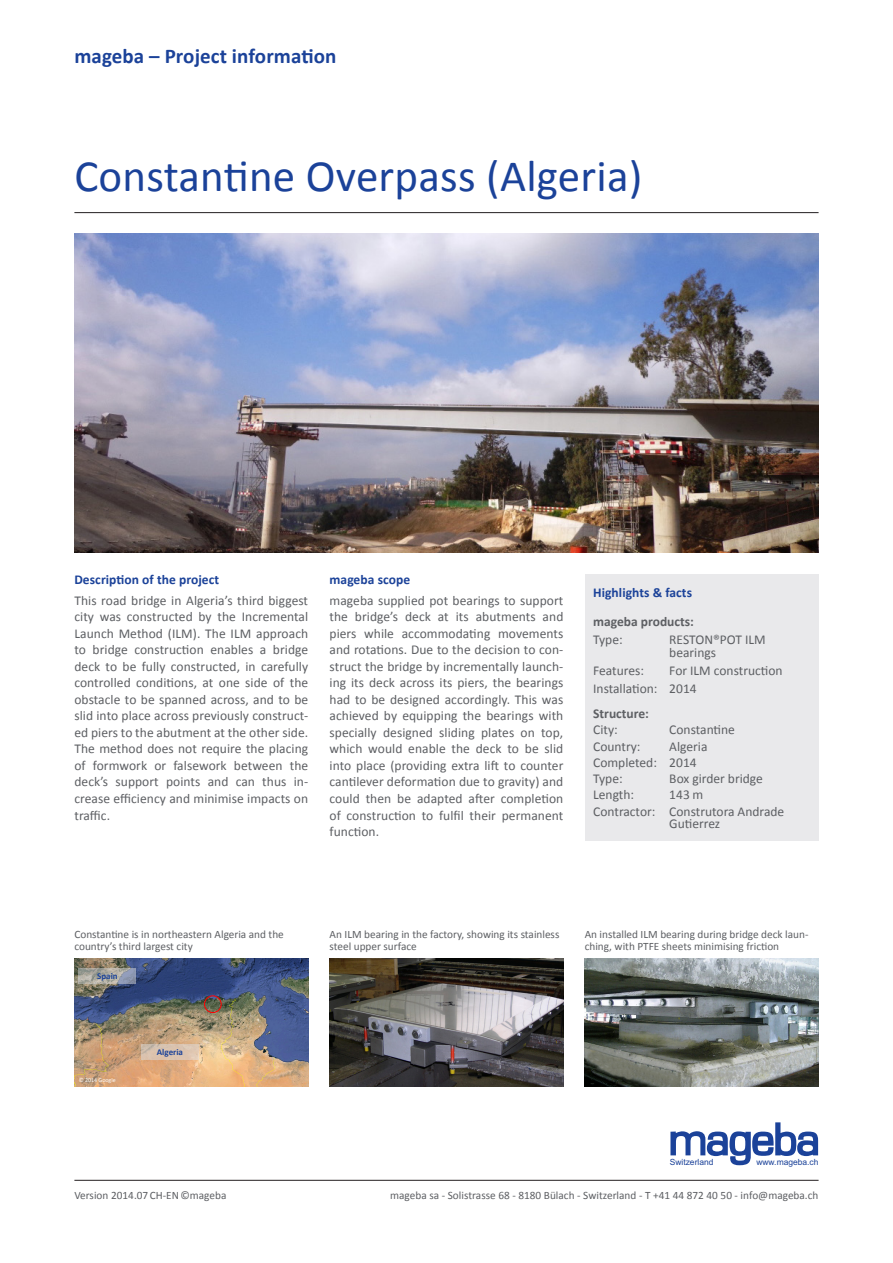
<style>
.page{position:relative;width:893px;height:1263px;background:#fff}
.page>*{position:absolute;margin:0;border:0;box-sizing:border-box;transform-origin:0 0}
.Header_top_Frontp{font:45px "Calibri";letter-spacing:.005em;color:#1b4299}
.t1{font:700 21px "Calibri";letter-spacing:.005em;color:#1b4299}
.Fliesstext{font:13.5px/16.5px "Calibri";letter-spacing:.005em;color:#5d5f63;text-align:justify}
.Aufzählung_Highlight{font:13.5px/13.5px "Calibri";color:#5d5f63}
.Title_Inhalt{font:700 13.5px "Calibri";letter-spacing:.005em;color:#1b4299}
.Highlight-Box_Aufzäh{font:700 13.5px "Calibri";color:#5d5f63}
.Bildbeschreibung{font:11.25px/12px "Calibri";color:#5d5f63}
.t2{font:700 9px "Calibri";color:#1b4299}
.t3{font:8.55px "Arial";color:#1b4299}
.t4{font:6px "Calibri";color:#fff}
</style>
<div class="page">
<svg style="left:670px;top:1122px;width:148px;height:43px"></svg>
<hr style="left:74px;top:212px;width:745px;height:1px;background:#231f20">
<hr style="left:74px;top:1180px;width:745px;height:1px;background:#231f20">
<img style="left:74px;top:959px;width:234px;height:127px">
<div style="left:204px;top:995px;width:18px;height:18px;border:1px solid #f00;border-radius:50%"></div>
<img style="left:74px;top:234px;width:745px;height:319px">
<img style="left:330px;top:959px;width:233px;height:127px">
<img style="left:585px;top:959px;width:234px;height:127px">
<div style="left:585px;top:574px;width:234px;height:266px;background:#e9e9eb"></div>
<svg style="left:79px;top:968px;width:57px;height:15px"></svg>
<svg style="left:141px;top:1044px;width:58px;height:15px"></svg>
<p class="t1" style="left:74px;top:42px;width:263px">mageba – Project information</p>
<p class="Header_top_Frontp" style="left:74px;top:148px;width:569px">Constantine Overpass (Algeria)</p>
<p class="Title_Inhalt" style="left:74px;top:571px;width:146px">Description of the project</p>
<p class="Fliesstext" style="left:74px;top:592px;width:235px">This road bridge in Algeria’s third biggest city was constructed by the Incremental Launch Method (ILM). The ILM approach to bridge construction enables a bridge deck to be fully constructed, in carefully controlled conditions, at one side of the obstacle to be spanned across, and to be slid into place across previously construct&shy;ed piers to the abutment at the other side.<br>The method does not require the placing of formwork or falsework between the deck’s support points and can thus in&shy;crease efficiency and minimise impacts on traffic.</p>
<p class="Title_Inhalt" style="left:330px;top:571px;width:82px">mageba scope</p>
<p class="Fliesstext" style="left:330px;top:592px;width:235px">mageba supplied pot bearings to support the bridge’s deck at its abutments and piers while accommodating movements and rotations. Due to the decision to con&shy;struct the bridge by incrementally launch&shy;ing its deck across its piers, the bearings had to be designed accordingly. This was achieved by equipping the bearings with specially designed sliding plates on top, which would enable the deck to be slid into place (providing extra lift to counter cantilever deformation due to gravity) and could then be adapted after completion of construction to fulfil their permanent function.</p>
<p class="Title_Inhalt" style="left:593px;top:584px;width:100px">Highlights &amp; facts</p>
<p class="Highlight-Box_Aufzäh" style="left:593px;top:613px;width:102px">mageba products:</p>
<p class="Aufzählung_Highlight" style="left:593px;top:633px;width:31px">Type:</p>
<p class="Aufzählung_Highlight" style="left:669px;top:633px;width:98px">RESTON®POT ILM bearings</p>
<p class="Aufzählung_Highlight" style="left:593px;top:664px;width:52px">Features:</p>
<p class="Aufzählung_Highlight" style="left:669px;top:664px;width:115px">For ILM construction</p>
<p class="Aufzählung_Highlight" style="left:593px;top:682px;width:105px">Installation: 2014</p>
<p class="Highlight-Box_Aufzäh" style="left:593px;top:705px;width:57px">Structure:</p>
<p class="Aufzählung_Highlight" style="left:593px;top:723px;width:26px">City:</p>
<p class="Aufzählung_Highlight" style="left:669px;top:723px;width:67px">Constantine</p>
<p class="Aufzählung_Highlight" style="left:593px;top:739px;width:49px">Country:</p>
<p class="Aufzählung_Highlight" style="left:669px;top:739px;width:40px">Algeria</p>
<p class="Aufzählung_Highlight" style="left:593px;top:755px;width:105px">Completed: 2014</p>
<p class="Aufzählung_Highlight" style="left:593px;top:772px;width:31px">Type:</p>
<p class="Aufzählung_Highlight" style="left:669px;top:772px;width:95px">Box girder bridge</p>
<p class="Aufzählung_Highlight" style="left:593px;top:788px;width:42px">Length:</p>
<p class="Aufzählung_Highlight" style="left:669px;top:788px;width:36px">143 m</p>
<p class="Aufzählung_Highlight" style="left:669px;top:805px;width:117px;line-height:12px;text-indent:-76px">Contractor: Construtora Andrade<br>Gutierrez</p>
<p class="Bildbeschreibung" style="left:74px;top:929px;width:211px">Constantine is in northeastern Algeria and the country’s third largest city</p>
<p class="Bildbeschreibung" style="left:330px;top:929px;width:231px">An ILM bearing in the factory, showing its stainless steel upper surface</p>
<p class="Bildbeschreibung" style="left:585px;top:929px;width:225px">An installed ILM bearing during bridge deck laun&shy;ching, with PTFE sheets minimising friction</p>
<p class="t2" style="left:97px;top:970px;width:22px">Spain</p>
<p class="t4" style="left:79px;top:1076px;width:39px">© 2014 Google</p>
<p class="t2" style="left:157px;top:1046px;width:28px">Algeria</p>
<p class="t3" style="left:670px;top:1157px;width:45px">Switzerland</p>
<p class="t3" style="left:756px;top:1156px;width:64px">www.mageba.ch</p>
<p class="Bildbeschreibung" style="left:74px;top:1189px;width:154px">Version 2014.07 CH-EN ©mageba</p>
<p class="Bildbeschreibung" style="left:390px;top:1189px;width:430px">mageba sa - Solistrasse 68 - 8180 Bülach - Switzerland - T +41 44 872 40 50 - info@mageba.ch</p>
</div>
